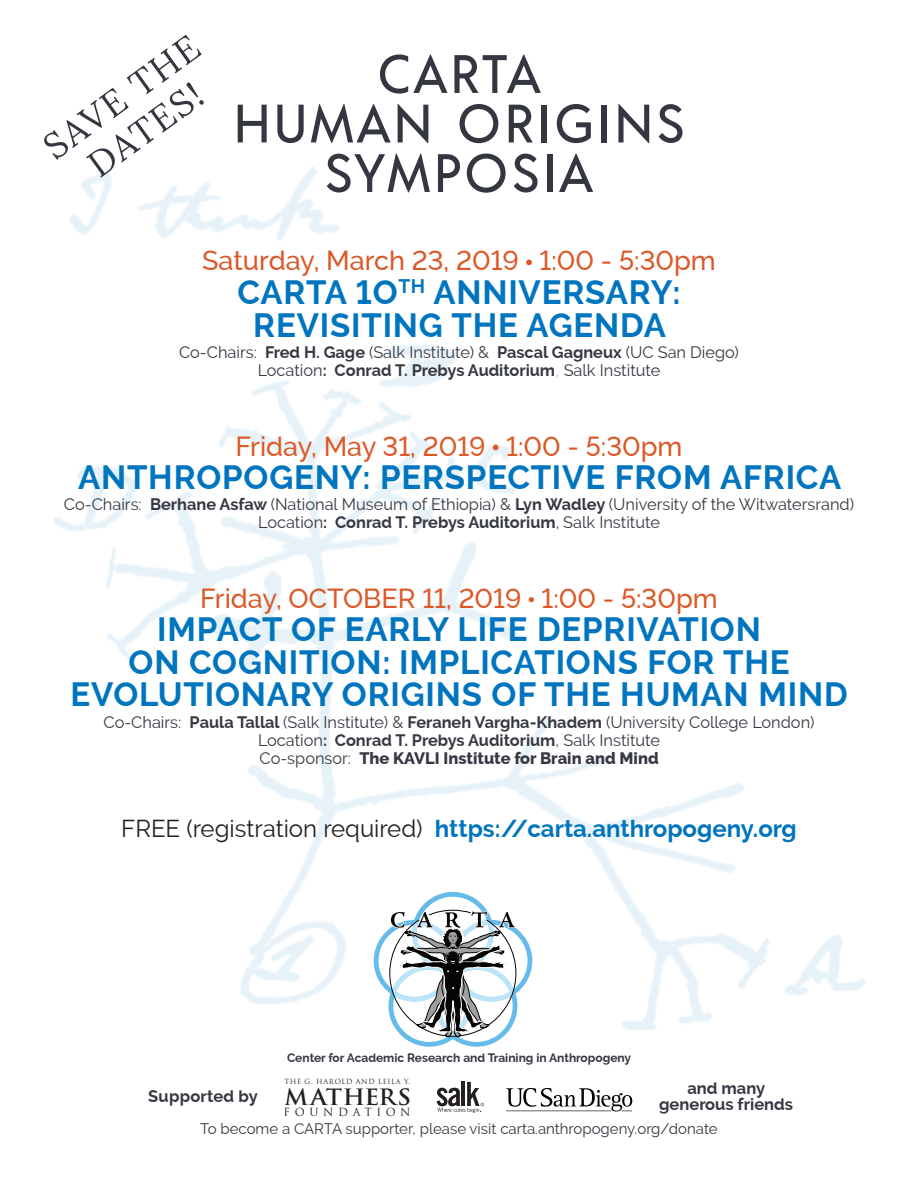
<style>
.page{position:relative;width:918px;height:1188px;background:#fff}
.page>*{position:absolute;margin:0;border:0;box-sizing:border-box;transform-origin:0 0}
.t1{font:500 54px/49.5px "Acre";letter-spacing:.05em;color:#343640;text-align:center}
.t2{font:36px/40.5px "Lora";color:#343640;text-align:center}
.t3{font:700 33px/32.8px "Raleway";letter-spacing:.025em;color:#0075bf;text-align:center}
.t4{font:500 27px "Raleway";color:#dd5827}
.t5{font:700 24px "Raleway";color:#0075bf}
.t6{font:700 21.9px "Trajan Pro";letter-spacing:-.005em;color:#231f20;scale:1.04 1}
.t7{font:700 16.5px/16.5px "Raleway";color:#353841;text-align:center}
.t8{font:16.35px/18px "Raleway";color:#353841;text-align:center}
.t9{font:15px "Raleway";color:#353941}
.t10{font:700 12px "Raleway";color:#353841}
.t11{font:10.95px "Trajan Pro";letter-spacing:.425em;color:#231f20}
.t12{font:6.9px "Trajan Pro";letter-spacing:.08em;color:#231f20}
.s1{font-weight:700}
.s2{font-weight:100}
.s3{font-weight:800}
.s4{font-weight:400;color:#231f20}
</style>
<div class="page">
<img style="left:54px;top:168px;width:812px;height:862px">
<svg style="left:374px;top:889px;width:158px;height:158px"></svg>
<svg style="left:506px;top:1088px;width:126px;height:24px"></svg>
<svg style="left:437px;top:1082px;width:47px;height:31px"></svg>
<h2 class="t2" style="left:36px;top:134px;width:185px;rotate:-36deg">SAVE THE<br>DATES!</h2>
<h1 class="t1" style="left:233px;top:46px;width:453px">CARTA<br>HUMAN ORIGINS<br>SYMPOSIA</h1>
<h3 class="t4" style="left:202px;top:246px;width:515px">Saturday, March 23, 2019 ● 1:00 - 5:30pm</h3>
<h3 class="t3" style="left:238px;top:276px;width:445px">CARTA 1O<sup>TH</sup> ANNIVERSARY:<br>REVISITING THE AGENDA</h3>
<p class="t8" style="left:179px;top:343px;width:561px">Co-Chairs: <span class="s1">Fred H. Gage</span> (Salk Institute) &amp; <span class="s1">Pascal Gagneux</span> (UC San Diego)<br>Location<span class="s1">: Conrad T. Prebys Auditorium</span><span class="s2">,</span> Salk Institute</p>
<h3 class="t4" style="left:236px;top:431px;width:449px">Friday, May 31, 2019 ● 1:00 - 5:30pm</h3>
<p class="t8" style="left:64px;top:495px;width:792px">Co-Chairs: <span class="s1">Berhane Asfaw</span> (National Museum of Ethiopia) &amp; <span class="s1">Lyn Wadley</span> (University of the Witwatersrand)<br>Location<span class="s1">: Conrad T. Prebys Auditorium</span>, Salk Institute</p>
<h3 class="t3" style="left:78px;top:461px;width:765px">ANTHROPOGENY: PERSPECTIVE FROM AFRICA</h3>
<h3 class="t4" style="left:200px;top:583px;width:519px">Friday, OCTOBER 11, 2019 ● 1:00 - 5:30pm</h3>
<h3 class="t3" style="left:71px;top:613px;width:779px">IMPACT OF EARLY LIFE DEPRIVATION<br>ON COGNITION: IMPLICATIONS FOR THE<br>EVOLUTIONARY ORIGINS OF THE HUMAN MIND</h3>
<p class="t8" style="left:104px;top:714px;width:713px">Co-Chairs: <span class="s1">Paula Tallal</span> (Salk Institute) &amp; <span class="s1">Feraneh Vargha-Khadem</span> (University College London)<br>Location<span class="s1">: Conrad T. Prebys Auditorium</span>, Salk Institute<br>Co-sponsor: <span class="s3">The KAVLI Institute for Brain and Mind</span></p>
<h3 class="t5" style="left:121px;top:815px;width:677px"><span class="s4">FREE (registration required)</span> https://carta.anthropogeny.org</h3>
<p class="t7" style="left:148px;top:1088px;width:111px">Supported by</p>
<p class="t10" style="left:287px;top:1051px;width:346px">Center for Academic Research and Training in Anthropogeny</p>
<p class="t12" style="left:285px;top:1078px;width:127px">THE G. HAROLD AND LEILA Y.</p>
<h3 class="t6" style="left:284px;top:1083px;width:124px">MATHERS</h3>
<p class="t11" style="left:284px;top:1105px;width:128px">FOUNDATION</p>
<p class="t7" style="left:659px;top:1080px;width:135px">and many generous friends</p>
<p class="t9" style="left:200px;top:1120px;width:519px">To become a CARTA supporter, please visit carta.anthropogeny.org/donate</p>
</div>
